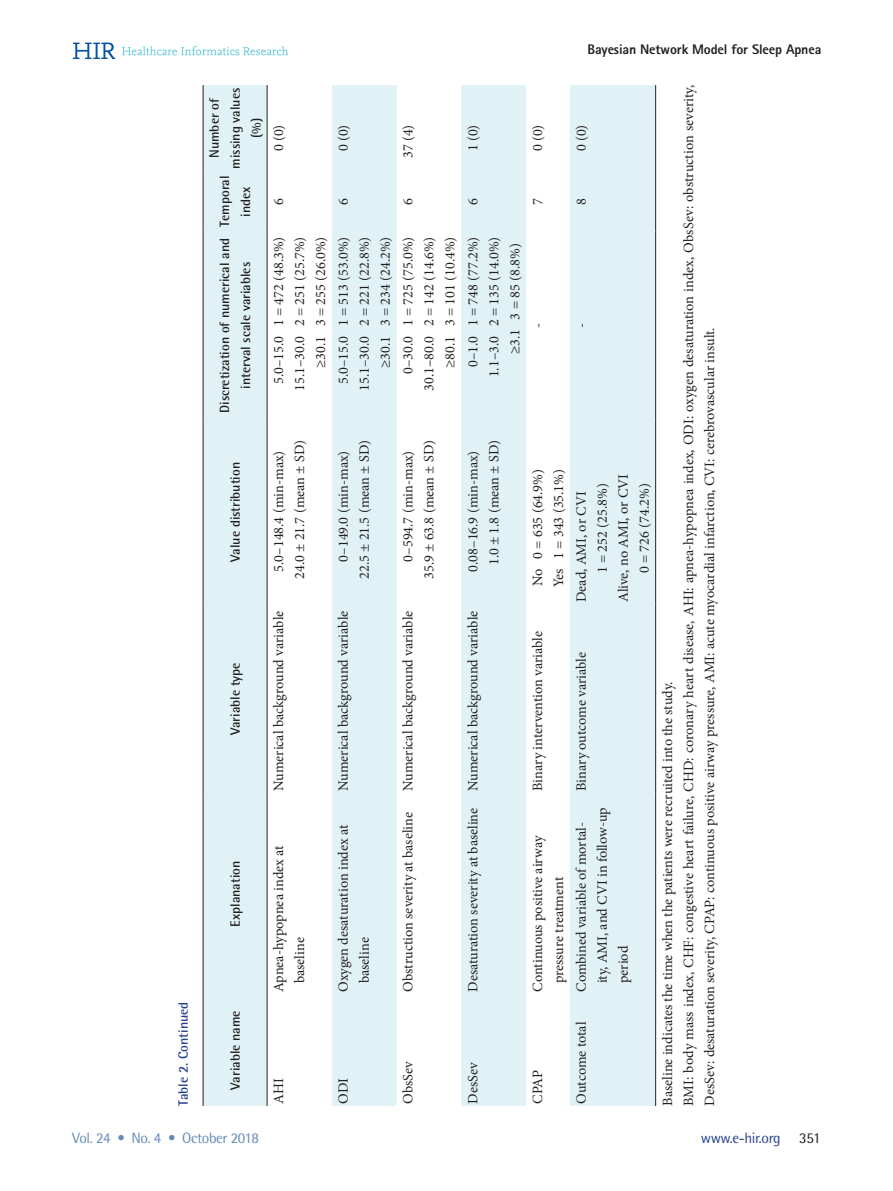
<style>
.page{position:relative;width:893px;height:1191px;background:#fff}
.page>*{position:absolute;margin:0;border:0;box-sizing:border-box;transform-origin:0 0}
.t1{font:15px "Rotis Semi Sans Std";letter-spacing:-.025em;color:#658ab5}
.t2{font:15px "Rotis Semi Sans Std";letter-spacing:-.025em;color:#253f8e}
.t3{font:14.25px/21px "Minion Pro";color:#231f20}
.t4{font:800 13.95px "Rotis Sans Serif Std";letter-spacing:-.01em;color:#231f20}
.t5{font:700 13.5px/21px "Rotis Semi Sans Std";color:#231f20;text-align:center}
.t6{font:700 13.5px "Rotis Semi Sans Std";color:#253f8e}
.s1{color:#231f20}
</style>
<div class="page">
<svg style="left:73px;top:43px;width:42px;height:16px"></svg>
<svg style="left:122px;top:46px;width:166px;height:9px"></svg>
<svg style="left:204px;top:85px;width:451px;height:1021px;fill:#e0f2f5"></svg>
<hr style="left:267px;top:994px;width:1px;height:112px;background:#231f20">
<hr style="left:267px;top:793px;width:1px;height:201px;background:#231f20">
<hr style="left:267px;top:604px;width:1px;height:189px;background:#231f20">
<hr style="left:267px;top:419px;width:1px;height:185px;background:#231f20">
<hr style="left:267px;top:232px;width:1px;height:187px;background:#231f20">
<hr style="left:267px;top:171px;width:1px;height:61px;background:#231f20">
<hr style="left:267px;top:85px;width:1px;height:86px;background:#231f20">
<hr style="left:203px;top:994px;width:1px;height:112px;background:#231f20">
<hr style="left:203px;top:793px;width:1px;height:201px;background:#231f20">
<hr style="left:203px;top:604px;width:1px;height:189px;background:#231f20">
<hr style="left:203px;top:419px;width:1px;height:185px;background:#231f20">
<hr style="left:203px;top:232px;width:1px;height:187px;background:#231f20">
<hr style="left:203px;top:171px;width:1px;height:61px;background:#231f20">
<hr style="left:203px;top:85px;width:1px;height:86px;background:#231f20">
<hr style="left:655px;top:994px;width:1px;height:112px;background:#231f20">
<hr style="left:655px;top:793px;width:1px;height:201px;background:#231f20">
<hr style="left:655px;top:604px;width:1px;height:189px;background:#231f20">
<hr style="left:655px;top:419px;width:1px;height:185px;background:#231f20">
<hr style="left:655px;top:232px;width:1px;height:187px;background:#231f20">
<hr style="left:655px;top:171px;width:1px;height:61px;background:#231f20">
<hr style="left:655px;top:85px;width:1px;height:86px;background:#231f20">
<p class="t4" style="left:587px;top:41px;width:236px">Bayesian Network Model for Sleep Apnea</p>
<p class="t5" style="left:203px;top:169px;width:82px;rotate:-90deg">Number of missing values (%)</p>
<p class="t5" style="left:214px;top:227px;width:52px;rotate:-90deg">Temporal index</p>
<p class="t5" style="left:214px;top:413px;width:176px;rotate:-90deg">Discretization of numerical and interval scale variables</p>
<p class="t3" style="left:268px;top:151px;width:28px;rotate:-90deg">0 (0)</p>
<p class="t3" style="left:268px;top:205px;width:8px;rotate:-90deg">6</p>
<p class="t3" style="left:268px;top:391px;width:156px;text-align:right;rotate:-90deg">5.0–15.0 1 = 472 (48.3%)<br>15.1–30.0 2 = 251 (25.7%) ≥30.1 3 = 255 (26.0%)</p>
<p class="t3" style="left:333px;top:151px;width:28px;rotate:-90deg">0 (0)</p>
<p class="t3" style="left:333px;top:205px;width:8px;rotate:-90deg">6</p>
<p class="t3" style="left:333px;top:391px;width:156px;text-align:right;rotate:-90deg">5.0–15.0 1 = 513 (53.0%)<br>15.1–30.0 2 = 221 (22.8%) ≥30.1 3 = 234 (24.2%)</p>
<p class="t3" style="left:398px;top:158px;width:35px;rotate:-90deg">37 (4)</p>
<p class="t3" style="left:398px;top:205px;width:8px;rotate:-90deg">6</p>
<p class="t3" style="left:398px;top:391px;width:156px;text-align:right;rotate:-90deg">0–30.0 1 = 725 (75.0%)<br>30.1–80.0 2 = 142 (14.6%) ≥80.1 3 = 101 (10.4%)</p>
<p class="t3" style="left:462px;top:151px;width:28px;rotate:-90deg">1 (0)</p>
<p class="t3" style="left:462px;top:205px;width:8px;rotate:-90deg">6</p>
<p class="t3" style="left:462px;top:367px;width:132px;rotate:-90deg">0–1.0 1 = 748 (77.2%)</p>
<p class="t3" style="left:483px;top:377px;width:142px;rotate:-90deg">1.1–3.0 2 = 135 (14.0%)</p>
<p class="t3" style="left:504px;top:354px;width:112px;rotate:-90deg">≥3.1 3 = 85 (8.8%)</p>
<p class="t3" style="left:527px;top:151px;width:28px;rotate:-90deg">0 (0)</p>
<p class="t3" style="left:527px;top:205px;width:8px;rotate:-90deg">7</p>
<p class="t3" style="left:527px;top:328px;width:7px;rotate:-90deg">-</p>
<p class="t3" style="left:571px;top:151px;width:28px;rotate:-90deg">0 (0)</p>
<p class="t3" style="left:571px;top:205px;width:8px;rotate:-90deg">8</p>
<p class="t3" style="left:571px;top:328px;width:7px;rotate:-90deg">-</p>
<p class="t5" style="left:224px;top:561px;width:101px;rotate:-90deg">Value distribution</p>
<p class="t5" style="left:224px;top:735px;width:74px;rotate:-90deg">Variable type</p>
<p class="t5" style="left:224px;top:926px;width:67px;rotate:-90deg">Explanation</p>
<p class="t6" style="left:175px;top:1106px;width:106px;rotate:-90deg">Table 2. Continued</p>
<p class="t5" style="left:224px;top:1089px;width:81px;rotate:-90deg">Variable name</p>
<p class="t3" style="left:268px;top:579px;width:140px;text-align:center;rotate:-90deg">5.0–148.4 (min-max)<br>24.0 ± 21.7 (mean ± SD)</p>
<p class="t3" style="left:268px;top:791px;width:182px;rotate:-90deg">Numerical background variable</p>
<p class="t3" style="left:268px;top:983px;width:139px;text-indent:-9px;rotate:-90deg">Apnea-hypopnea index at baseline</p>
<p class="t3" style="left:268px;top:1103px;width:27px;rotate:-90deg">AHI</p>
<p class="t3" style="left:333px;top:579px;width:140px;text-align:center;rotate:-90deg">0–149.0 (min-max)<br>22.5 ± 21.5 (mean ± SD)</p>
<p class="t3" style="left:333px;top:791px;width:182px;rotate:-90deg">Numerical background variable</p>
<p class="t3" style="left:333px;top:983px;width:160px;text-indent:-9px;rotate:-90deg">Oxygen desaturation index at baseline</p>
<p class="t3" style="left:333px;top:1103px;width:27px;rotate:-90deg">ODI</p>
<p class="t3" style="left:398px;top:579px;width:140px;text-align:center;rotate:-90deg">0–594.7 (min-max)<br>35.9 ± 63.8 (mean ± SD)</p>
<p class="t3" style="left:398px;top:791px;width:182px;rotate:-90deg">Numerical background variable</p>
<p class="t3" style="left:398px;top:992px;width:181px;rotate:-90deg">Obstruction severity at baseline</p>
<p class="t3" style="left:398px;top:1103px;width:45px;rotate:-90deg">ObsSev</p>
<p class="t3" style="left:462px;top:565px;width:127px;text-indent:-6px;rotate:-90deg">0.08–16.9 (min-max)<br>1.0 ± 1.8 (mean ± SD)</p>
<p class="t3" style="left:462px;top:992px;width:383px;rotate:-90deg">Desaturation severity at baseline Numerical background variable</p>
<p class="t3" style="left:462px;top:1103px;width:43px;rotate:-90deg">DesSev</p>
<p class="t3" style="left:527px;top:587px;width:120px;rotate:-90deg">No 0 = 635 (64.9%)<br>Yes 1 = 343 (35.1%)</p>
<p class="t3" style="left:571px;top:602px;width:112px;rotate:-90deg">Dead, AMI, or CVI</p>
<p class="t3" style="left:592px;top:573px;width:91px;rotate:-90deg">1 = 252 (25.8%)</p>
<p class="t3" style="left:613px;top:602px;width:130px;rotate:-90deg">Alive, no AMI, or CVI</p>
<p class="t3" style="left:634px;top:573px;width:91px;rotate:-90deg">0 = 726 (74.2%)</p>
<p class="t3" style="left:527px;top:791px;width:162px;rotate:-90deg">Binary intervention variable</p>
<p class="t3" style="left:527px;top:983px;width:150px;text-indent:-9px;rotate:-90deg">Continuous positive airway pressure treatment</p>
<p class="t3" style="left:571px;top:791px;width:141px;rotate:-90deg">Binary outcome variable</p>
<p class="t3" style="left:571px;top:983px;width:178px;text-indent:-9px;rotate:-90deg">Combined variable of mortal&shy;ity, AMI, and CVI in follow-up period</p>
<p class="t3" style="left:527px;top:1103px;width:36px;rotate:-90deg">CPAP</p>
<p class="t3" style="left:571px;top:1103px;width:84px;rotate:-90deg">Outcome total</p>
<p class="t3" style="left:657px;top:1106px;width:1022px;rotate:-90deg">Baseline indicates the time when the patients were recruited into the study.<br>BMI: body mass index, CHF: congestive heart failure, CHD: coronary heart disease, AHI: apnea-hypopnea index, ODI: oxygen desaturation index, ObsSev: obstruction severity,<br>DesSev: desaturation severity, CPAP: continuous positive airway pressure, AMI: acute myocardial infarction, CVI: cerebrovascular insult.</p>
<p class="t1" style="left:72px;top:1128px;width:188px">Vol. 24 • No. 4 • October 2018</p>
<p class="t2" style="left:701px;top:1128px;width:121px">www.e-hir.org <span class="s1">351</span></p>
</div>
